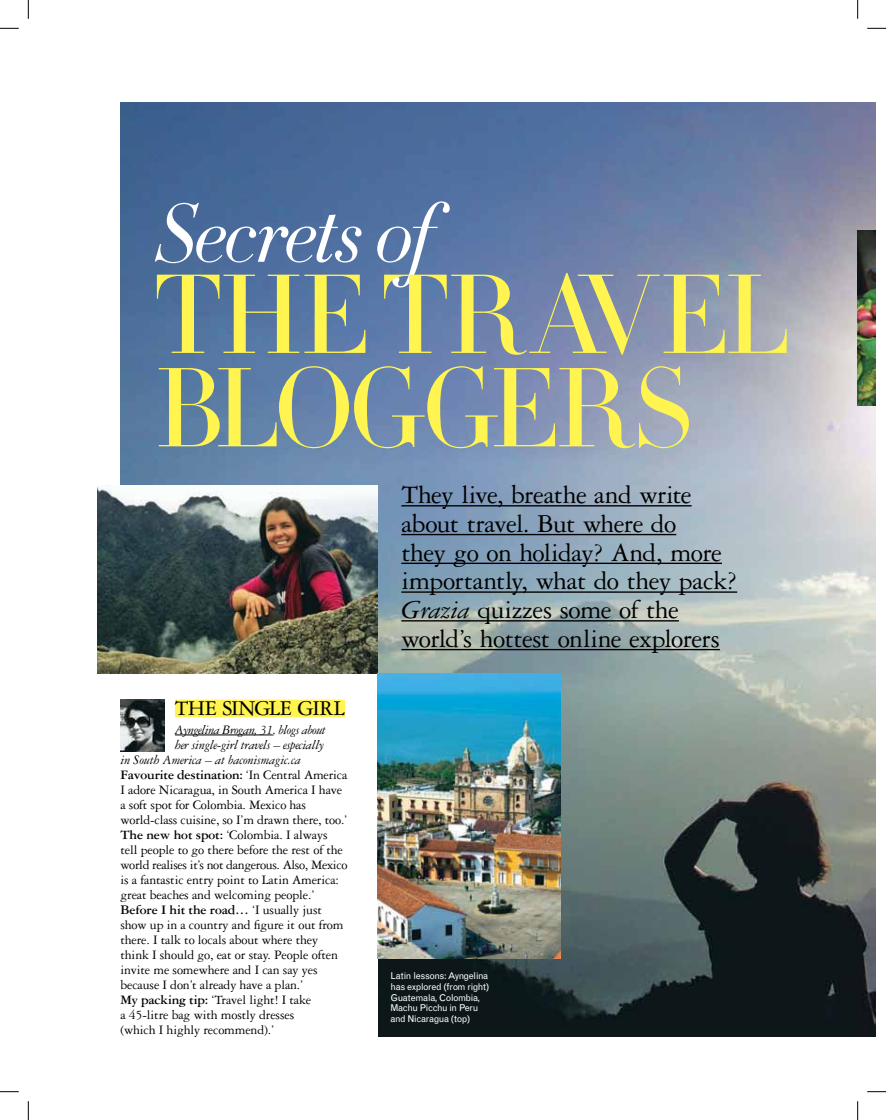
<style>
.page{position:relative;width:886px;height:1120px;background:#fff}
.page>*{position:absolute;margin:0;border:0;box-sizing:border-box;transform-origin:0 0}
.t1{font:110.38px/93.4px "Didot HTF L24 Light";letter-spacing:-.035em;color:#fff450}
.t2{font:81.25px "Didot HTF L16 Light Ital";letter-spacing:-.045em;color:#fff}
.t3{font:27.5px/28.8px "Garamond Three";letter-spacing:-.02em;color:#000}
.t4{font:22.5px "Garamond Three";letter-spacing:-.035em;color:#000}
.t5{font:13.75px "Garamond Three";letter-spacing:-.01em;color:#000}
.t6{font:700 13.75px "Garamond Three";letter-spacing:-.01em;color:#000}
.t7{font:italic 13.75px "Garamond Three";letter-spacing:-.02em;color:#000}
.t8{font:italic 13.75px "Garamond Three";letter-spacing:-.04em;color:#000}
.t9{font:9.38px/10.6px "Grotesque";letter-spacing:-.04em;color:#fff}
.s1{font-style:italic}
.s2{font-weight:400}
.s3{font-weight:700}
</style>
<div class="page">
<img style="left:120px;top:103px;width:755px;height:933px">
<div style="left:97px;top:673px;width:280px;height:398px;background:#fff"></div>
<div style="left:175px;top:699px;width:170px;height:18px;background:#fff450"></div>
<hr style="left:175px;top:734px;width:98px;height:1px;background:#000">
<img style="left:97px;top:485px;width:280px;height:188px">
<img style="left:377px;top:673px;width:184px;height:285px">
<img style="left:120px;top:699px;width:44px;height:52px">
<hr style="left:401px;top:505px;width:290px;height:1px;background:#000">
<hr style="left:401px;top:534px;width:275px;height:1px;background:#000">
<hr style="left:401px;top:562px;width:321px;height:2px;background:#000">
<hr style="left:401px;top:591px;width:336px;height:2px;background:#000">
<hr style="left:401px;top:620px;width:278px;height:1px;background:#000">
<hr style="left:401px;top:649px;width:319px;height:1px;background:#000">
<img style="left:858px;top:230px;width:17px;height:176px">
<svg style="left:0;top:28px;width:19px;height:1px"></svg>
<svg style="left:867px;top:28px;width:19px;height:1px"></svg>
<svg style="left:0;top:1091px;width:19px;height:1px"></svg>
<svg style="left:867px;top:1091px;width:19px;height:1px"></svg>
<svg style="left:28px;top:0;width:1px;height:19px"></svg>
<svg style="left:28px;top:1101px;width:1px;height:19px"></svg>
<svg style="left:857px;top:0;width:1px;height:19px"></svg>
<svg style="left:857px;top:1101px;width:1px;height:19px"></svg>
<p class="t2" style="left:154px;top:201px;width:280px">Secrets of</p>
<p class="t1" style="left:154px;top:268px;width:636px">THE TR AVEL<br>BLOGGERS</p>
<p class="t3" style="left:401px;top:483px;width:337px">They live, breathe and write about travel. But where do<br>they go on holiday? And, more importantly, what do they pack?<br><span class="s1">Grazia</span> quizzes some of the world’s hottest online explorers</p>
<p class="t4" style="left:175px;top:701px;width:171px">THE SINGLE GIRL</p>
<p class="t8" style="left:175px;top:721px;width:152px">Ayngelina Brogan, 31, blogs about</p>
<p class="t7" style="left:175px;top:736px;width:151px">her single-girl travels – especially</p>
<p class="t7" style="left:120px;top:751px;width:182px">in South America – at baconismagic.ca</p>
<p class="t6" style="left:120px;top:769px;width:228px">Favourite destination: <span class="s2">‘In Central America</span></p>
<p class="t5" style="left:120px;top:784px;width:223px">I adore Nicaragua, in South America I have</p>
<p class="t5" style="left:120px;top:799px;width:187px">a soft spot for Colombia. Mexico has</p>
<p class="t5" style="left:120px;top:814px;width:228px">world-class cuisine, so I’m drawn there, too.’</p>
<p class="t5" style="left:120px;top:829px;width:209px"><span class="s3">The new hot spot:</span> ‘Colombia. I always</p>
<p class="t5" style="left:120px;top:845px;width:224px">tell people to go there before the rest of the</p>
<p class="t5" style="left:120px;top:860px;width:228px">world realises it’s not dangerous. Also, Mexico</p>
<p class="t5" style="left:120px;top:875px;width:220px">is a fantastic entry point to Latin America:</p>
<p class="t5" style="left:120px;top:890px;width:195px">great beaches and welcoming people.’</p>
<p class="t6" style="left:120px;top:904px;width:203px">Before I hit the road… <span class="s2">‘I usually just</span></p>
<p class="t5" style="left:120px;top:920px;width:225px">show up in a country and figure it out from</p>
<p class="t5" style="left:120px;top:935px;width:199px">there. I talk to locals about where they</p>
<p class="t5" style="left:120px;top:950px;width:219px">think I should go, eat or stay. People often</p>
<p class="t5" style="left:120px;top:965px;width:199px">invite me somewhere and I can say yes</p>
<p class="t5" style="left:120px;top:980px;width:184px">because I don’t already have a plan.’</p>
<p class="t5" style="left:120px;top:995px;width:192px"><span class="s3">My packing tip:</span> ‘Travel light! I take</p>
<p class="t5" style="left:120px;top:1010px;width:175px">a 45-litre bag with mostly dresses</p>
<p class="t5" style="left:120px;top:1025px;width:155px">(which I highly recommend).’</p>
<p class="t9" style="left:390px;top:971px;width:100px">Latin lessons: Ayngelina has explored (from right)<br>Guatemala, Colombia,<br>Machu Picchu in Peru and Nicaragua (top)</p>
</div>
